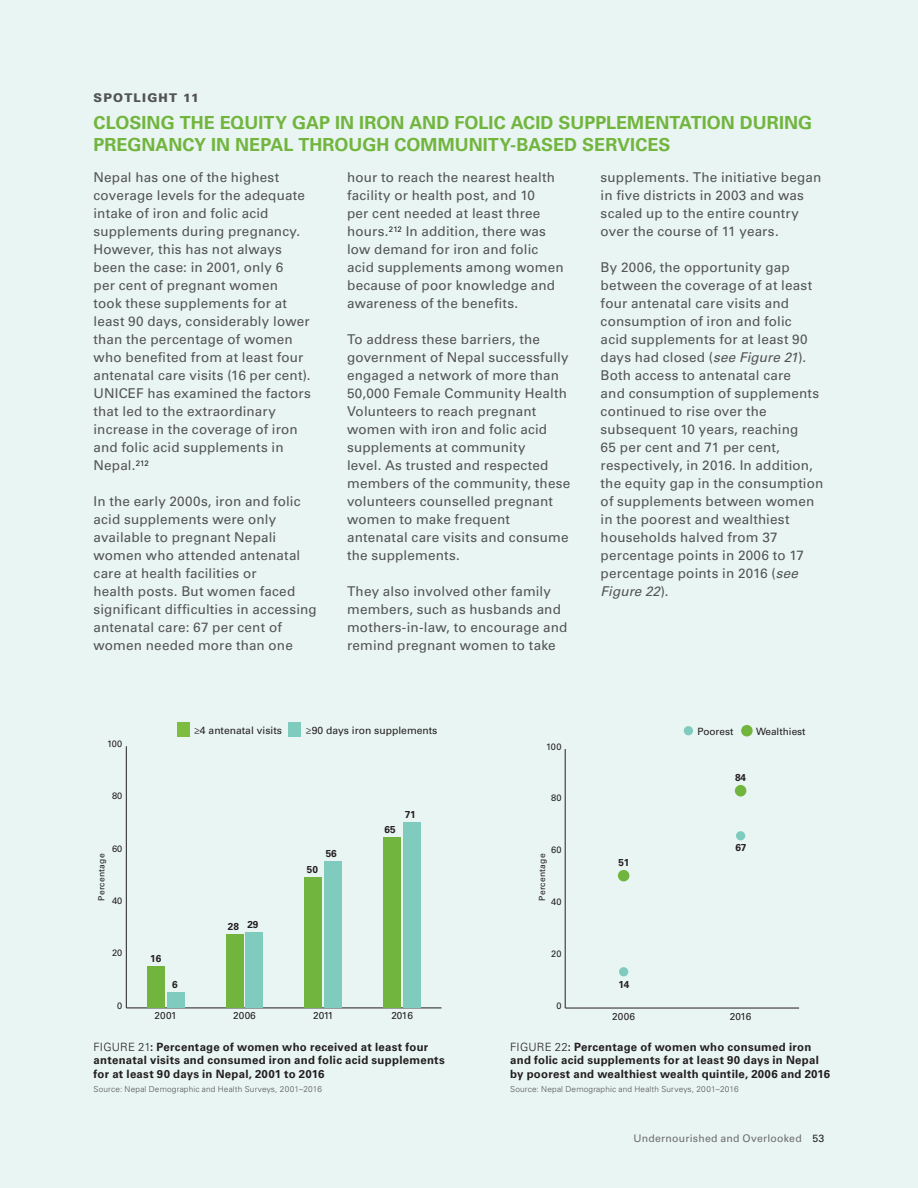
<style>
.page{position:relative;width:918px;height:1188px;background:#e9f5f2}
.page>*{position:absolute;margin:0;border:0;box-sizing:border-box;transform-origin:0 0}
.box_title{font:700 18px/22.5px "Univers LT Std";color:#71b53e}
.box_text_2{font:13.5px/18px "Univers LT Std";letter-spacing:.015em;color:#535355}
.box_number{font:900 12px "Univers LT Std";letter-spacing:.1em;color:#535355}
.technical_title{font:700 11.4px/13.6px "Univers LT Std";letter-spacing:.025em;color:#231f20}
.t1{font:10.5px "Univers LT Std";letter-spacing:.02em;color:#6c6d70}
.t2{font:10.35px "Univers LT Std";color:#231f20}
.t3{font:10.05px "Univers LT Std";color:#231f20}
.t4{font:700 10.05px "Univers LT Std";color:#231f20}
.t5{font:9.3px "Univers LT Std";color:#231f20}
.t6{font:8.55px "Univers LT Std";letter-spacing:.03em;color:#231f20}
.source_text{font:300 8.25px "Univers LT Std";letter-spacing:.02em;color:#535355}
.s1{font-style:italic}
.s2{font-weight:300}
.s3{color:#231f20}
</style>
<div class="page">
<hr style="left:126px;top:1008px;width:316px;height:1px;background:#231f20">
<hr style="left:126px;top:746px;width:1px;height:262px;background:#231f20">
<div style="left:167px;top:992px;width:17px;height:16px;background:#7fccbf"></div>
<div style="left:246px;top:932px;width:17px;height:76px;background:#7fccbf"></div>
<div style="left:324px;top:861px;width:18px;height:147px;background:#7fccbf"></div>
<div style="left:403px;top:822px;width:18px;height:186px;background:#7fccbf"></div>
<div style="left:147px;top:966px;width:18px;height:42px;background:#71b53e"></div>
<div style="left:226px;top:935px;width:18px;height:73px;background:#71b53e"></div>
<div style="left:305px;top:877px;width:17px;height:131px;background:#71b53e"></div>
<div style="left:383px;top:838px;width:18px;height:170px;background:#71b53e"></div>
<hr style="left:565px;top:1008px;width:234px;height:1px;background:#231f20">
<hr style="left:565px;top:749px;width:1px;height:259px;background:#231f20">
<div style="left:741px;top:725px;width:12px;height:11px;background:#71b53e;border-radius:50%"></div>
<div style="left:618px;top:870px;width:11px;height:11px;background:#71b53e;border-radius:50%"></div>
<div style="left:735px;top:785px;width:11px;height:11px;background:#71b53e;border-radius:50%"></div>
<div style="left:684px;top:726px;width:9px;height:9px;background:#7fccbf;border-radius:50%"></div>
<div style="left:619px;top:967px;width:9px;height:9px;background:#7fccbf;border-radius:50%"></div>
<div style="left:736px;top:831px;width:9px;height:9px;background:#7fccbf;border-radius:50%"></div>
<div style="left:289px;top:722px;width:12px;height:15px;background:#7fccbf"></div>
<div style="left:178px;top:722px;width:12px;height:15px;background:#7fbd41"></div>
<p class="box_number" style="left:94px;top:90px;width:107px">SPOTLIGHT 11</p>
<p class="box_title" style="left:94px;top:112px;width:720px">CLOSING THE EQUITY GAP IN IRON AND FOLIC ACID SUPPLEMENTATION DURING<br>PREGNANCY IN NEPAL THROUGH COMMUNITY-BASED SERVICES</p>
<p class="box_text_2" style="left:94px;top:169px;width:219px">Nepal has one of the highest coverage levels for the adequate intake of iron and folic acid supplements during pregnancy.<br>However, this has not always been the case: in 2001, only 6<br>per cent of pregnant women<br>took these supplements for at least 90 days, considerably lower than the percentage of women who benefited from at least four antenatal care visits (16 per cent).<br>UNICEF has examined the factors that led to the extraordinary increase in the coverage of iron and folic acid supplements in<br>Nepal.<sup>212</sup></p>
<p class="box_text_2" style="left:94px;top:493px;width:225px">In the early 2000s, iron and folic acid supplements were only available to pregnant Nepali women who attended antenatal care at health facilities or<br>health posts. But women faced significant difficulties in accessing antenatal care: 67 per cent of women needed more than one</p>
<p class="box_text_2" style="left:601px;top:169px;width:222px">supplements. The initiative began in five districts in 2003 and was scaled up to the entire country over the course of 11 years.</p>
<p class="box_text_2" style="left:601px;top:259px;width:224px">By 2006, the opportunity gap between the coverage of at least four antenatal care visits and consumption of iron and folic<br>acid supplements for at least 90 days had closed (<span class="s1">see Figure 21</span>).<br>Both access to antenatal care<br>and consumption of supplements continued to rise over the subsequent 10 years, reaching<br>65 per cent and 71 per cent, respectively, in 2016. In addition, the equity gap in the consumption of supplements between women in the poorest and wealthiest households halved from 37 percentage points in 2006 to 17 percentage points in 2016 (<span class="s1">see<br>Figure 22</span>).</p>
<p class="box_text_2" style="left:347px;top:169px;width:218px">hour to reach the nearest health facility or health post, and 10<br>per cent needed at least three hours.<sup>212</sup> In addition, there was low demand for iron and folic acid supplements among women because of poor knowledge and awareness of the benefits.</p>
<p class="box_text_2" style="left:347px;top:331px;width:225px">To address these barriers, the government of Nepal successfully engaged a network of more than<br>50,000 Female Community Health<br>Volunteers to reach pregnant women with iron and folic acid supplements at community<br>level. As trusted and respected members of the community, these volunteers counselled pregnant women to make frequent antenatal care visits and consume the supplements.</p>
<p class="box_text_2" style="left:347px;top:583px;width:222px">They also involved other family members, such as husbands and mothers-in-law, to encourage and remind pregnant women to take</p>
<p class="t5" style="left:107px;top:738px;width:17px">100</p>
<p class="t5" style="left:112px;top:790px;width:12px">80</p>
<p class="t2" style="left:194px;top:724px;width:89px">≥4 antenatal visits</p>
<p class="t2" style="left:306px;top:724px;width:133px">≥90 days iron supplements</p>
<p class="t4" style="left:385px;top:824px;width:13px">65</p>
<p class="t4" style="left:405px;top:808px;width:13px">71</p>
<p class="t5" style="left:546px;top:741px;width:17px">100</p>
<p class="t5" style="left:551px;top:793px;width:12px">80</p>
<p class="t5" style="left:112px;top:843px;width:12px">60</p>
<p class="t5" style="left:551px;top:844px;width:12px">60</p>
<p class="t4" style="left:326px;top:848px;width:13px">56</p>
<p class="t6" style="left:96px;top:901px;width:49px;rotate:-90deg">Percentage</p>
<p class="t6" style="left:537px;top:901px;width:49px;rotate:-90deg">Percentage</p>
<p class="t4" style="left:307px;top:863px;width:13px">50</p>
<p class="t5" style="left:112px;top:895px;width:12px">40</p>
<p class="t5" style="left:551px;top:896px;width:12px">40</p>
<p class="t5" style="left:112px;top:947px;width:12px">20</p>
<p class="t5" style="left:117px;top:1000px;width:7px">0</p>
<p class="t4" style="left:150px;top:953px;width:13px">16</p>
<p class="t4" style="left:172px;top:979px;width:7px">6</p>
<p class="t4" style="left:228px;top:919px;width:32px">28 29</p>
<p class="t3" style="left:155px;top:1009px;width:24px">2001</p>
<p class="t3" style="left:233px;top:1009px;width:24px">2006</p>
<p class="t3" style="left:313px;top:1009px;width:22px">2011</p>
<p class="t3" style="left:391px;top:1009px;width:23px">2016</p>
<p class="t5" style="left:551px;top:948px;width:12px">20</p>
<p class="t5" style="left:556px;top:1000px;width:7px">0</p>
<p class="t3" style="left:698px;top:725px;width:37px">Poorest</p>
<p class="t3" style="left:756px;top:725px;width:51px">Wealthiest</p>
<p class="t4" style="left:735px;top:772px;width:13px">84</p>
<p class="t4" style="left:618px;top:857px;width:13px">51</p>
<p class="t4" style="left:618px;top:979px;width:13px">14</p>
<p class="t4" style="left:735px;top:842px;width:13px">67</p>
<p class="t3" style="left:612px;top:1011px;width:24px">2006</p>
<p class="t3" style="left:730px;top:1011px;width:23px">2016</p>
<p class="technical_title" style="left:94px;top:1040px;width:353px"><span class="s2">FIGURE 21</span>: Percentage of women who received at least four antenatal visits and consumed iron and folic acid supplements for at least 90 days in Nepal, 2001 to 2016</p>
<p class="source_text" style="left:94px;top:1084px;width:230px">Source: Nepal Demographic and Health Surveys, 2001–2016</p>
<p class="technical_title" style="left:510px;top:1040px;width:322px"><span class="s2">FIGURE 22</span>: Percentage of women who consumed iron and folic acid supplements for at least 90 days in Nepal by poorest and wealthiest wealth quintile, 2006 and 2016</p>
<p class="source_text" style="left:510px;top:1084px;width:230px">Source: Nepal Demographic and Health Surveys, 2001–2016</p>
<p class="t1" style="left:634px;top:1133px;width:192px">Undernourished and Overlooked <span class="s3">53</span></p>
</div>
